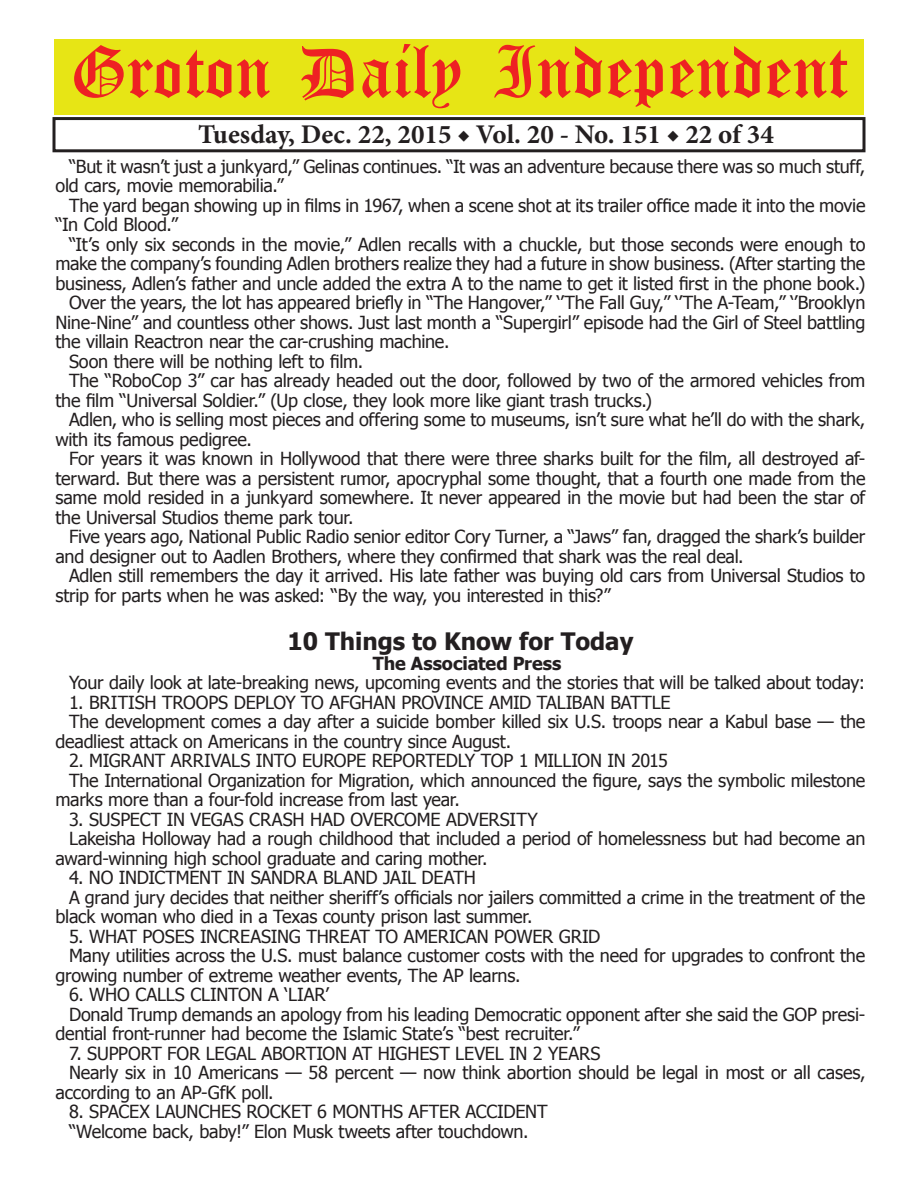
<style>
.page{position:relative;width:918px;height:1188px;background:#fff}
.page>*{position:absolute;margin:0;border:0;box-sizing:border-box;transform-origin:0 0}
.t1{font:54px "Old English Five";color:#ee2123}
.t2{font:700 27px "Minion Pro";color:#231f20}
.t3{font:700 24px "Tahoma";color:#231f20}
.t4{font:18px/19.5px "Tahoma";letter-spacing:-.01em;color:#231f20}
.t5{font:700 18px "Tahoma";letter-spacing:-.005em;color:#231f20}
</style>
<div class="page">
<div style="left:52px;top:117px;width:814px;height:35px;border:3px solid #231f20"></div>
<div style="left:54px;top:40px;width:810px;height:75px;background:#e7e515"></div>
<h1 class="t1" style="left:70px;top:47px;width:779px">Groton Daily Independent</h1>
<h2 class="t2" style="left:198px;top:116px;width:577px">Tuesday, Dec. 22, 2015 ◆ Vol. 20 - No. 151 ◆ 22 of 34</h2>
<p class="t4" style="left:56px;top:156px;width:811px;text-indent:14px">“But it wasn’t just a junkyard,” Gelinas continues. “It was an adventure because there was so much stuff, old cars, movie memorabilia.”</p>
<p class="t4" style="left:56px;top:195px;width:812px;text-indent:14px">The yard began showing up in films in 1967, when a scene shot at its trailer office made it into the movie “In Cold Blood.”</p>
<p class="t4" style="left:69px;top:234px;width:798px">“It’s only six seconds in the movie,” Adlen recalls with a chuckle, but those seconds were enough to</p>
<p class="t4" style="left:56px;top:253px;width:811px">make the company’s founding Adlen brothers realize they had a future in show business. (After starting the</p>
<p class="t4" style="left:56px;top:273px;width:811px">business, Adlen’s father and uncle added the extra A to the name to get it listed first in the phone book.)</p>
<p class="t4" style="left:69px;top:292px;width:798px">Over the years, the lot has appeared briefly in “The Hangover,” ‘’The Fall Guy,” ‘’The A-Team,” ‘’Brooklyn</p>
<p class="t4" style="left:56px;top:312px;width:811px">Nine-Nine” and countless other shows. Just last month a “Supergirl” episode had the Girl of Steel battling</p>
<p class="t4" style="left:56px;top:331px;width:396px">the villain Reactron near the car-crushing machine.</p>
<p class="t4" style="left:69px;top:351px;width:296px">Soon there will be nothing left to film.</p>
<p class="t4" style="left:69px;top:370px;width:798px">The “RoboCop 3” car has already headed out the door, followed by two of the armored vehicles from</p>
<p class="t4" style="left:56px;top:390px;width:598px">the film “Universal Soldier.” (Up close, they look more like giant trash trucks.)</p>
<p class="t4" style="left:69px;top:409px;width:798px">Adlen, who is selling most pieces and offering some to museums, isn’t sure what he’ll do with the shark,</p>
<p class="t4" style="left:56px;top:429px;width:198px">with its famous pedigree.</p>
<p class="t4" style="left:69px;top:448px;width:798px">For years it was known in Hollywood that there were three sharks built for the film, all destroyed af-</p>
<p class="t4" style="left:56px;top:468px;width:811px">terward. But there was a persistent rumor, apocryphal some thought, that a fourth one made from the</p>
<p class="t4" style="left:56px;top:487px;width:811px">same mold resided in a junkyard somewhere. It never appeared in the movie but had been the star of</p>
<p class="t4" style="left:56px;top:507px;width:300px">the Universal Studios theme park tour.</p>
<p class="t4" style="left:69px;top:526px;width:798px">Five years ago, National Public Radio senior editor Cory Turner, a “Jaws” fan, dragged the shark’s builder</p>
<p class="t4" style="left:56px;top:546px;width:690px">and designer out to Aadlen Brothers, where they confirmed that shark was the real deal.</p>
<p class="t4" style="left:69px;top:565px;width:798px">Adlen still remembers the day it arrived. His late father was buying old cars from Universal Studios to</p>
<p class="t4" style="left:56px;top:585px;width:557px">strip for parts when he was asked: “By the way, you interested in this?”</p>
<h3 class="t3" style="left:287px;top:625px;width:348px">10 Things to Know for Today</h3>
<p class="t5" style="left:373px;top:651px;width:190px">The Associated Press</p>
<p class="t4" style="left:69px;top:672px;width:798px">Your daily look at late-breaking news, upcoming events and the stories that will be talked about today:</p>
<p class="t4" style="left:69px;top:692px;width:603px">1. BRITISH TROOPS DEPLOY TO AFGHAN PROVINCE AMID TALIBAN BATTLE</p>
<p class="t4" style="left:69px;top:711px;width:798px">The development comes a day after a suicide bomber killed six U.S. troops near a Kabul base — the</p>
<p class="t4" style="left:56px;top:731px;width:457px">deadliest attack on Americans in the country since August.</p>
<p class="t4" style="left:69px;top:750px;width:600px">2. MIGRANT ARRIVALS INTO EUROPE REPORTEDLY TOP 1 MILLION IN 2015</p>
<p class="t4" style="left:69px;top:770px;width:798px">The International Organization for Migration, which announced the figure, says the symbolic milestone</p>
<p class="t4" style="left:56px;top:789px;width:406px">marks more than a four-fold increase from last year.</p>
<p class="t4" style="left:69px;top:809px;width:470px">3. SUSPECT IN VEGAS CRASH HAD OVERCOME ADVERSITY</p>
<p class="t4" style="left:69px;top:828px;width:798px">Lakeisha Holloway had a rough childhood that included a period of homelessness but had become an</p>
<p class="t4" style="left:56px;top:848px;width:434px">award-winning high school graduate and caring mother.</p>
<p class="t4" style="left:69px;top:867px;width:408px">4. NO INDICTMENT IN SANDRA BLAND JAIL DEATH</p>
<p class="t4" style="left:69px;top:887px;width:798px">A grand jury decides that neither sheriff’s officials nor jailers committed a crime in the treatment of the</p>
<p class="t4" style="left:56px;top:906px;width:479px">black woman who died in a Texas county prison last summer.</p>
<p class="t4" style="left:69px;top:926px;width:533px">5. WHAT POSES INCREASING THREAT TO AMERICAN POWER GRID</p>
<p class="t4" style="left:69px;top:945px;width:798px">Many utilities across the U.S. must balance customer costs with the need for upgrades to confront the</p>
<p class="t4" style="left:56px;top:965px;width:467px">growing number of extreme weather events, The AP learns.</p>
<p class="t4" style="left:69px;top:984px;width:261px">6. WHO CALLS CLINTON A ‘LIAR’</p>
<p class="t4" style="left:69px;top:1004px;width:798px">Donald Trump demands an apology from his leading Democratic opponent after she said the GOP presi-</p>
<p class="t4" style="left:56px;top:1023px;width:526px">dential front-runner had become the Islamic State’s “best recruiter.”</p>
<p class="t4" style="left:69px;top:1043px;width:533px">7. SUPPORT FOR LEGAL ABORTION AT HIGHEST LEVEL IN 2 YEARS</p>
<p class="t4" style="left:69px;top:1062px;width:798px">Nearly six in 10 Americans — 58 percent — now think abortion should be legal in most or all cases,</p>
<p class="t4" style="left:56px;top:1082px;width:220px">according to an AP-GfK poll.</p>
<p class="t4" style="left:69px;top:1101px;width:480px">8. SPACEX LAUNCHES ROCKET 6 MONTHS AFTER ACCIDENT “Welcome back, baby!” Elon Musk tweets after touchdown.</p>
</div>
